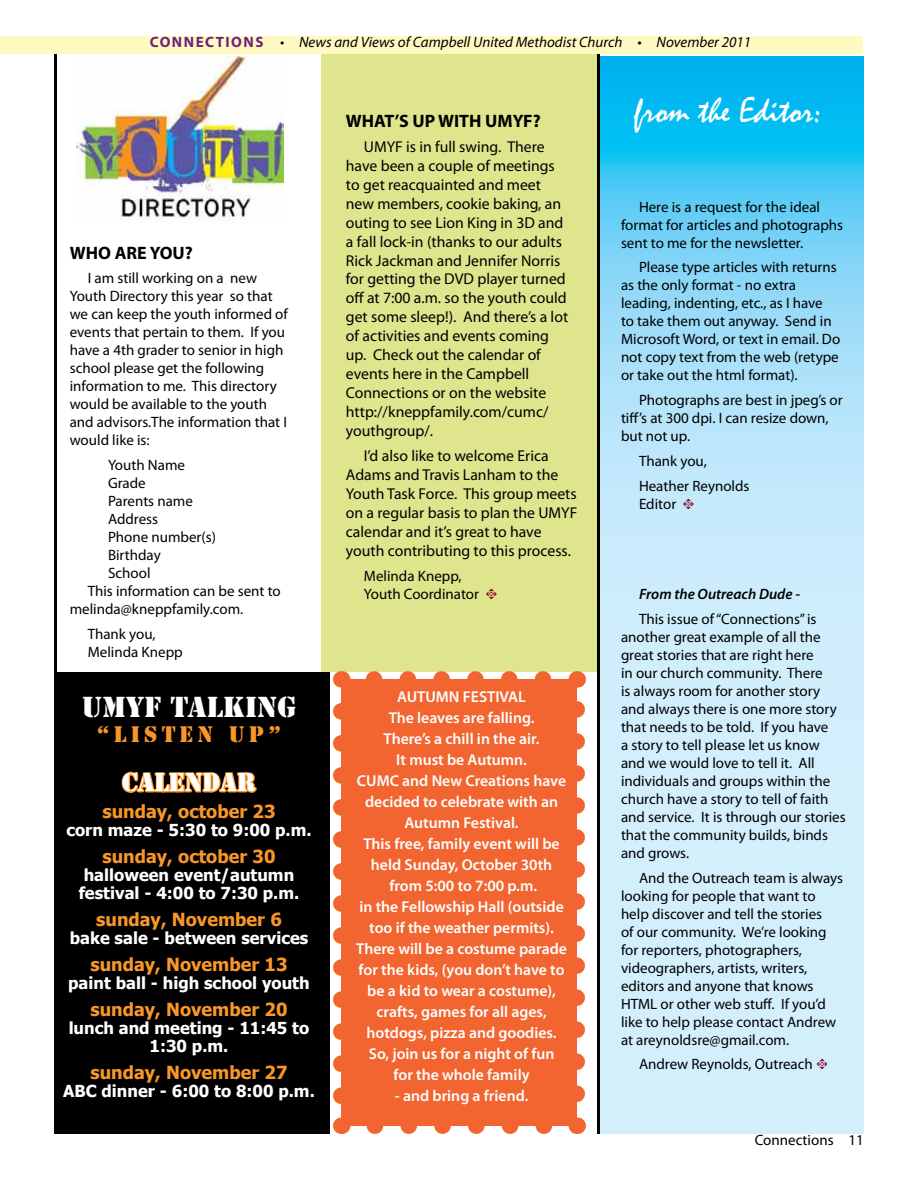
<style>
.page{position:relative;width:918px;height:1188px;background:#fff}
.page>*{position:absolute;margin:0;border:0;box-sizing:border-box;transform-origin:0 0}
.t1{font:36px "Mistral";color:#fff}
.t2{font:27px "Stencil Std";color:#fff}
.t3{font:24px "Stencil Std";color:#fff}
.t4{font:21px "Stencil Std";letter-spacing:.2em;color:#f89728}
.t5{font:700 18px "Tahoma";color:#f89728}
.t6{font:700 18px "Myriad Pro";color:#000}
.t7{font:700 16.5px/18px "Tahoma";color:#fff;text-align:center}
.t8{font:15.75px/18.9px "Myriad Pro";color:#000}
.t9{font:600 15.75px/21px "Myriad Pro";color:#fff;text-align:center}
.t10{font:15px/18px "Myriad Pro";color:#000}
.t11{font:italic 15px "Myriad Pro";color:#000}
.t12{font:italic 600 15px "Myriad Pro";color:#000}
.s1{font-weight:700;font-style:normal;color:#6c217f}
.s2{font-family:"Type Embellishments One Let Plain";color:#820024}
</style>
<div class="page">
<div style="left:0;top:36px;width:863px;height:18px;background:#fffac2"></div>
<div style="left:321px;top:54px;width:277px;height:617px;background:#dfe58d"></div>
<div style="left:54px;top:672px;width:276px;height:462px;background:#000"></div>
<svg style="left:121px;top:771px;width:136px;height:22px"></svg>
<img style="left:77px;top:57px;width:206px;height:163px">
<div style="left:341px;top:679px;width:236px;height:447px;background:#f26531"></div>
<svg style="left:333px;top:711px;width:8px;height:393px"></svg>
<svg style="left:375px;top:1126px;width:178px;height:8px"></svg>
<svg style="left:577px;top:701px;width:8px;height:393px"></svg>
<svg style="left:358px;top:671px;width:185px;height:8px"></svg>
<svg style="left:577px;top:1118px;width:1px;height:16px"></svg>
<svg style="left:577px;top:671px;width:1px;height:17px"></svg>
<svg style="left:600px;top:57px;width:264px;height:1077px;background:#a9e2f9"></svg>
<hr style="left:597px;top:54px;width:3px;height:1080px;background:#000">
<hr style="left:54px;top:54px;width:3px;height:1080px;background:#000">
<p class="t11" style="left:150px;top:33px;width:603px"><span class="s1">CONNECTIONS</span> • News and Views of Campbell United Methodist Church • November 2011</p>
<p class="t6" style="left:70px;top:241px;width:125px">WHO ARE YOU?</p>
<p class="t10" style="left:70px;top:269px;width:220px;text-indent:18px">I am still working on a new<br>Youth Directory this year so that we can keep the youth informed of events that pertain to them. If you have a 4th grader to senior in high school please get the following information to me. This directory would be available to the youth and advisors.The information that I would like is:</p>
<p class="t10" style="left:108px;top:456px;width:79px">Youth Name</p>
<p class="t10" style="left:108px;top:474px;width:39px">Grade</p>
<p class="t10" style="left:108px;top:492px;width:87px">Parents name</p>
<p class="t10" style="left:108px;top:510px;width:52px">Address</p>
<p class="t10" style="left:108px;top:528px;width:109px">Phone number(s)</p>
<p class="t10" style="left:108px;top:546px;width:54px">Birthday</p>
<p class="t10" style="left:108px;top:564px;width:44px">School</p>
<p class="t10" style="left:88px;top:582px;width:195px">This information can be sent to</p>
<p class="t10" style="left:70px;top:600px;width:175px">melinda@kneppfamily.com.</p>
<p class="t10" style="left:88px;top:625px;width:97px">Thank you,<br>Melinda Knepp</p>
<h2 class="t2" style="left:82px;top:689px;width:216px">UMYF Talking</h2>
<h3 class="t4" style="left:96px;top:720px;width:187px">“LISTEN UP”</h3>
<h3 class="t3" style="left:122px;top:767px;width:135px">CALENDAR</h3>
<p class="t5" style="left:103px;top:800px;width:174px">sunday, october 23</p>
<p class="t7" style="left:66px;top:821px;width:247px">corn maze - 5:30 to 9:00 p.m.</p>
<p class="t5" style="left:103px;top:845px;width:174px">sunday, october 30</p>
<p class="t7" style="left:79px;top:866px;width:222px">halloween event/autumn festival - 4:00 to 7:30 p.m.</p>
<p class="t5" style="left:96px;top:908px;width:187px">sunday, November 6</p>
<p class="t7" style="left:70px;top:929px;width:240px">bake sale - between services</p>
<p class="t5" style="left:91px;top:953px;width:199px">sunday, November 13</p>
<p class="t7" style="left:68px;top:974px;width:243px">paint ball - high school youth</p>
<p class="t5" style="left:91px;top:998px;width:199px">sunday, November 20</p>
<p class="t7" style="left:69px;top:1019px;width:242px">lunch and meeting - 11:45 to<br>1:30 p.m.</p>
<p class="t5" style="left:91px;top:1061px;width:199px">sunday, November 27</p>
<p class="t7" style="left:63px;top:1082px;width:253px">ABC dinner - 6:00 to 8:00 p.m.</p>
<p class="t6" style="left:346px;top:109px;width:196px">WHAT’S UP WITH UMYF?</p>
<p class="t8" style="left:346px;top:137px;width:224px;text-indent:18px">UMYF is in full swing. There have been a couple of meetings to get reacquainted and meet new members, cookie baking, an outing to see Lion King in 3D and a fall lock-in (thanks to our adults<br>Rick Jackman and Jennifer Norris for getting the DVD player turned off at 7:00 a.m. so the youth could get some sleep!). And there’s a lot of activities and events coming up. Check out the calendar of events here in the Campbell<br>Connections or on the website http://kneppfamily.com/cumc/ youthgroup/.</p>
<p class="t8" style="left:346px;top:446px;width:233px;text-indent:18px">I’d also like to welcome Erica<br>Adams and Travis Lanham to the<br>Youth Task Force. This group meets on a regular basis to plan the UMYF calendar and it’s great to have youth contributing to this process.</p>
<p class="t10" style="left:364px;top:566px;width:135px">Melinda Knepp,<br>Youth Coordinator <span class="s2">t</span></p>
<p class="t9" style="left:356px;top:686px;width:212px">AUTUMN FESTIVAL<br>The leaves are falling.<br>There’s a chill in the air.<br>It must be Autumn.<br>CUMC and New Creations have decided to celebrate with an<br>Autumn Festival.<br>This free, family event will be held Sunday, October 30th from 5:00 to 7:00 p.m.<br>in the Fellowship Hall (outside too if the weather permits).<br>There will be a costume parade for the kids, (you don’t have to be a kid to wear a costume), crafts, games for all ages, hotdogs, pizza and goodies.<br>So, join us for a night of fun<br>for the whole family</p>
<p class="t9" style="left:395px;top:1085px;width:135px">- and bring a friend.</p>
<h1 class="t1" style="left:634px;top:90px;width:188px">from the Editor:</h1>
<p class="t10" style="left:621px;top:197px;width:224px;text-indent:18px">Here is a request for the ideal format for articles and photographs sent to me for the newsletter.</p>
<p class="t10" style="left:621px;top:258px;width:221px;text-indent:18px">Please type articles with returns as the only format - no extra leading, indenting, etc., as I have<br>to take them out anyway. Send in<br>Microsoft Word, or text in email. Do not copy text from the web (retype or take out the html format).</p>
<p class="t10" style="left:621px;top:391px;width:223px;text-indent:18px">Photographs are best in jpeg’s or tiff’s at 300 dpi. I can resize down, but not up.</p>
<p class="t10" style="left:639px;top:448px;width:112px;line-height:24.8px">Thank you,<br>Heather Reynolds</p>
<p class="t10" style="left:639px;top:494px;width:57px">Editor <span class="s2">t</span></p>
<p class="t12" style="left:639px;top:584px;width:163px">From the Outreach Dude -</p>
<p class="t10" style="left:621px;top:610px;width:226px;text-indent:18px">This issue of “Connections” is another great example of all the great stories that are right here<br>in our church community. There<br>is always room for another story and always there is one more story that needs to be told. If you have<br>a story to tell please let us know and we would love to tell it. All individuals and groups within the church have a story to tell of faith and service. It is through our stories that the community builds, binds and grows.</p>
<p class="t10" style="left:621px;top:868px;width:224px;text-indent:18px">And the Outreach team is always looking for people that want to help discover and tell the stories<br>of our community. We’re looking for reporters, photographers, videographers, artists, writers, editors and anyone that knows<br>HTML or other web stuff. If you’d like to help please contact Andrew at areynoldsre@gmail.com.</p>
<p class="t10" style="left:639px;top:1055px;width:191px">Andrew Reynolds, Outreach <span class="s2">t</span></p>
<p class="t10" style="left:755px;top:1131px;width:111px">Connections 11</p>
</div>
